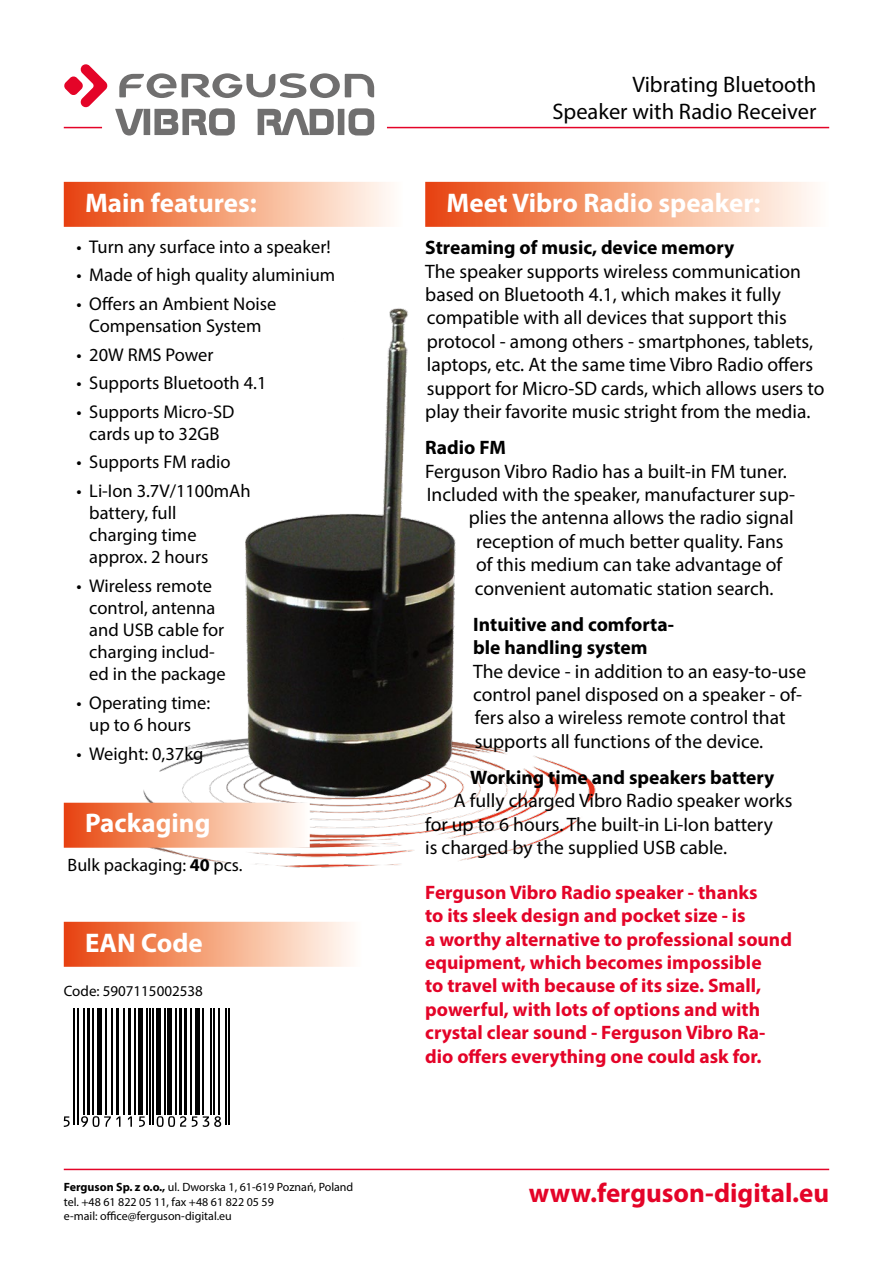
<style>
.page{position:relative;width:893px;height:1263px;background:#fff}
.page>*{position:absolute;margin:0;border:0;box-sizing:border-box;transform-origin:0 0}
.t1{font:700 27px "Myriad Pro";color:#fff}
.t2{font:700 27px "Myriad Pro";color:#e40428}
.t3{font:22.5px/27px "Myriad Pro";color:#000;text-align:right}
.t4{font:19.5px/23.4px "Myriad Pro";color:#000}
.t5{font:700 19.5px/23.4px "Myriad Pro";color:#e40428}
.t6{font:700 19.5px/23.4px "Myriad Pro";color:#000}
.t7{font:18.45px/22.2px "Myriad Pro";color:#000;text-align:center}
.t8{font:18px "Myriad Pro";color:#000}
.t9{font:15px "Myriad Pro";color:#000}
.t10{font:12px/14.4px "Myriad Pro";color:#000}
.s1{font-weight:700}
</style>
<div class="page">
<hr style="left:387px;top:127px;width:442px;height:1px;background:#e40428">
<hr style="left:64px;top:1169px;width:765px;height:1px;background:#e40428">
<hr style="left:64px;top:127px;width:38px;height:1px;background:#e40428">
<svg style="left:64px;top:64px;width:44px;height:44px"></svg>
<svg style="left:119px;top:73px;width:255px;height:25px"></svg>
<svg style="left:115px;top:108px;width:259px;height:27px"></svg>
<img style="left:104px;top:738px;width:492px;height:129px">
<div style="left:64px;top:182px;width:339px;height:45px;background:linear-gradient(to right,#e8470a,#fffffa)"></div>
<div style="left:64px;top:922px;width:297px;height:45px;background:linear-gradient(to right,#e8470a,#fffff9)"></div>
<div style="left:64px;top:803px;width:246px;height:45px;background:linear-gradient(to right,#e8470a,#fffff9)"></div>
<div style="left:425px;top:182px;width:404px;height:45px;background:linear-gradient(to right,#e8460a,#fffffa)"></div>
<img style="left:246px;top:308px;width:214px;height:504px">
<hr style="left:74px;top:1008px;width:1px;height:116px;background:#000">
<hr style="left:77px;top:1008px;width:1px;height:116px;background:#000">
<hr style="left:84px;top:1008px;width:1px;height:106px;background:#000">
<hr style="left:87px;top:1008px;width:3px;height:106px;background:#000">
<hr style="left:92px;top:1008px;width:1px;height:106px;background:#000">
<hr style="left:97px;top:1008px;width:4px;height:106px;background:#000">
<hr style="left:105px;top:1008px;width:1px;height:106px;background:#000">
<hr style="left:112px;top:1008px;width:1px;height:106px;background:#000">
<hr style="left:117px;top:1008px;width:2px;height:106px;background:#000">
<hr style="left:123px;top:1008px;width:1px;height:106px;background:#000">
<hr style="left:128px;top:1008px;width:3px;height:106px;background:#000">
<hr style="left:135px;top:1008px;width:1px;height:106px;background:#000">
<hr style="left:138px;top:1008px;width:4px;height:106px;background:#000">
<hr style="left:146px;top:1008px;width:1px;height:106px;background:#000">
<hr style="left:149px;top:1008px;width:2px;height:116px;background:#000">
<hr style="left:153px;top:1008px;width:1px;height:116px;background:#000">
<div style="left:156px;top:1008px;width:5px;height:106px;background:#000"></div>
<hr style="left:164px;top:1008px;width:2px;height:106px;background:#000">
<div style="left:167px;top:1008px;width:5px;height:106px;background:#000"></div>
<hr style="left:176px;top:1008px;width:1px;height:106px;background:#000">
<hr style="left:179px;top:1008px;width:3px;height:106px;background:#000">
<hr style="left:184px;top:1008px;width:3px;height:106px;background:#000">
<hr style="left:191px;top:1008px;width:1px;height:106px;background:#000">
<div style="left:195px;top:1008px;width:5px;height:106px;background:#000"></div>
<hr style="left:202px;top:1008px;width:1px;height:106px;background:#000">
<hr style="left:210px;top:1008px;width:1px;height:106px;background:#000">
<hr style="left:214px;top:1008px;width:1px;height:106px;background:#000">
<hr style="left:219px;top:1008px;width:1px;height:106px;background:#000">
<hr style="left:225px;top:1008px;width:1px;height:116px;background:#000">
<hr style="left:228px;top:1008px;width:2px;height:116px;background:#000">
<svg style="left:64px;top:1116px;width:6px;height:11px"></svg>
<svg style="left:81px;top:1116px;width:39px;height:11px"></svg>
<svg style="left:128px;top:1116px;width:4px;height:11px"></svg>
<svg style="left:139px;top:1116px;width:6px;height:11px"></svg>
<svg style="left:157px;top:1116px;width:29px;height:11px"></svg>
<svg style="left:192px;top:1116px;width:29px;height:11px"></svg>
<h1 class="t1" style="left:85px;top:185px;width:173px">Main features:</h1>
<p class="t7" style="left:77px;top:235px;width:256px">• Turn any surface into a speaker!</p>
<p class="t7" style="left:77px;top:264px;width:260px">• Made of high quality aluminium</p>
<p class="t7" style="left:77px;top:292px;width:201px">• Offers an Ambient Noise<br>Compensation System</p>
<p class="t7" style="left:77px;top:343px;width:138px">• 20W RMS Power</p>
<p class="t7" style="left:77px;top:372px;width:191px">• Supports Bluetooth 4.1</p>
<p class="t7" style="left:77px;top:400px;width:159px">• Supports Micro-SD cards up to 32GB</p>
<p class="t7" style="left:77px;top:451px;width:156px">• Supports FM radio</p>
<p class="t7" style="left:89px;top:479px;width:163px;text-align:left;text-indent:-13px">• Li-Ion 3.7V/1100mAh battery, full<br>charging time approx. 2 hours</p>
<p class="t7" style="left:89px;top:574px;width:138px;text-align:left;text-indent:-13px">• Wireless remote control, antenna and USB cable for charging includ&shy;ed in the package</p>
<p class="t7" style="left:77px;top:691px;width:135px">• Operating time: up to 6 hours</p>
<p class="t7" style="left:77px;top:742px;width:128px">• Weight: 0,37kg</p>
<h1 class="t1" style="left:85px;top:806px;width:127px">Packaging</h1>
<p class="t8" style="left:68px;top:854px;width:176px">Bulk packaging: <span class="s1">40</span> pcs.</p>
<h1 class="t1" style="left:85px;top:925px;width:119px">EAN Code</h1>
<p class="t9" style="left:64px;top:981px;width:141px">Code: 5907115002538</p>
<p class="t3" style="left:552px;top:71px;width:265px">Vibrating Bluetooth<br>Speaker with Radio Receiver</p>
<h1 class="t1" style="left:446px;top:185px;width:316px">Meet Vibro Radio speaker:</h1>
<p class="t6" style="left:425px;top:235px;width:311px">Streaming of music, device memory</p>
<p class="t4" style="left:425px;top:259px;width:401px">The speaker supports wireless communication based on Bluetooth 4.1, which makes it fully compatible with all devices that support this protocol - among others - smartphones, tablets, laptops, etc. At the same time Vibro Radio offers support for Micro-SD cards, which allows users to play their favorite music stright from the media.</p>
<p class="t6" style="left:425px;top:435px;width:82px">Radio FM</p>
<p class="t4" style="left:425px;top:459px;width:363px">Ferguson Vibro Radio has a built-in FM tuner.</p>
<p class="t4" style="left:427px;top:482px;width:370px">Included with the speaker, manufacturer sup-</p>
<p class="t4" style="left:469px;top:506px;width:326px">plies the antenna allows the radio signal</p>
<p class="t4" style="left:476px;top:529px;width:309px">reception of much better quality. Fans</p>
<p class="t4" style="left:476px;top:553px;width:307px">of this medium can take advantage of</p>
<p class="t4" style="left:475px;top:576px;width:300px">convenient automatic station search.</p>
<p class="t6" style="left:473px;top:612px;width:202px">Intuitive and comforta&shy;ble handling system</p>
<p class="t4" style="left:473px;top:659px;width:334px">The device - in addition to an easy-to-use control panel disposed on a speaker - of&shy;fers also a wireless remote control that supports all functions of the device.</p>
<p class="t6" style="left:470px;top:765px;width:306px">Working time and speakers battery</p>
<p class="t4" style="left:425px;top:789px;width:369px;text-indent:29px">A fully charged Vibro Radio speaker works for up to 6 hours. The built-in Li-Ion battery<br>is charged by the supplied USB cable.</p>
<p class="t5" style="left:425px;top:880px;width:368px">Ferguson Vibro Radio speaker - thanks<br>to its sleek design and pocket size - is<br>a worthy alternative to professional sound equipment, which becomes impossible<br>to travel with because of its size. Small, powerful, with lots of options and with crystal clear sound - Ferguson Vibro Ra&shy;dio offers everything one could ask for.</p>
<p class="t10" style="left:64px;top:1180px;width:291px"><span class="s1">Ferguson Sp. z o.o.,</span> ul. Dworska 1, 61-619 Poznań, Poland tel. +48 61 822 05 11, fax +48 61 822 05 59<br>e-mail: office@ferguson-digital.eu</p>
<h1 class="t2" style="left:529px;top:1176px;width:302px">www.ferguson-digital.eu</h1>
</div>
